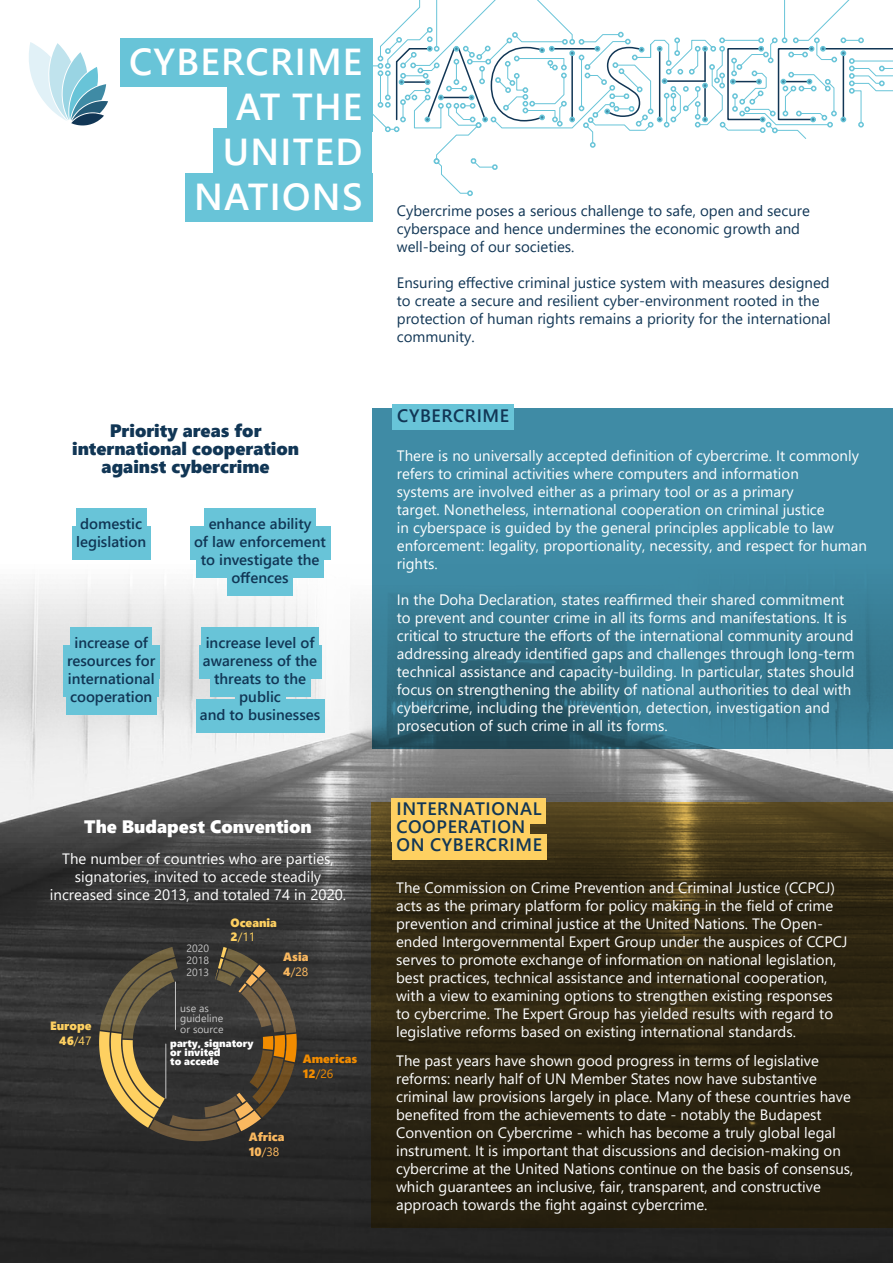
<style>
.page{position:relative;width:893px;height:1263px;background:#fff}
.page>*{position:absolute;margin:0;border:0;box-sizing:border-box;transform-origin:0 0}
.t1{font:600 37.5px "Segoe UI";letter-spacing:.035em;color:#fff}
.header_3{font:18px "Segoe UI Black";color:#113655}
.header_2{font:600 18px "Segoe UI";letter-spacing:.035em;color:#113655}
.header_3-2{font:18px "Segoe UI Black";color:#fff}
.body{font:15px/18px "Segoe UI";color:#fff}
.body-2{font:15px/18px "Segoe UI";color:#113655}
.body_box_highlight{font:600 15px "Segoe UI";color:#113655}
.t2{font:12px/14.4px "Segoe UI Black";color:#fed061}
.t3{font:12px/14.4px "Segoe UI Black";color:#fab85f}
.t4{font:12px/14.4px "Segoe UI Black";color:#f28c00}
.t5{font:10.5px/10.5px "Segoe UI";color:#c6c6c6}
.t6{font:10.5px/9px "Segoe UI Black";color:#fff}
.s1{font-family:"Segoe UI"}
</style>
<div class="page">
<img style="left:0;top:526px;width:893px;height:737px">
<svg style="left:29px;top:42px;width:79px;height:83px"></svg>
<svg style="left:372px;top:0;width:521px;height:196px"></svg>
<div style="left:120px;top:38px;width:252px;height:48px;background:#68c4d8"></div>
<div style="left:227px;top:83px;width:145px;height:48px;background:#68c4d8"></div>
<div style="left:214px;top:128px;width:158px;height:48px;background:#68c4d8"></div>
<div style="left:185px;top:173px;width:187px;height:48px;background:#68c4d8"></div>
<div style="left:76px;top:508px;width:71px;height:34px;background:#68c4d8"></div>
<div style="left:72px;top:526px;width:79px;height:34px;background:#68c4d8"></div>
<div style="left:204px;top:508px;width:112px;height:34px;background:#68c4d8"></div>
<div style="left:190px;top:526px;width:140px;height:34px;background:#68c4d8"></div>
<div style="left:196px;top:544px;width:128px;height:34px;background:#68c4d8"></div>
<div style="left:227px;top:562px;width:66px;height:34px;background:#68c4d8"></div>
<div style="left:70px;top:627px;width:82px;height:33px;background:#68c4d8"></div>
<div style="left:63px;top:645px;width:97px;height:33px;background:#68c4d8"></div>
<div style="left:63px;top:663px;width:96px;height:33px;background:#68c4d8"></div>
<div style="left:66px;top:681px;width:91px;height:33px;background:#68c4d8"></div>
<div style="left:201px;top:627px;width:118px;height:33px;background:#68c4d8"></div>
<div style="left:199px;top:645px;width:122px;height:33px;background:#68c4d8"></div>
<div style="left:210px;top:663px;width:100px;height:33px;background:#68c4d8"></div>
<div style="left:235px;top:681px;width:50px;height:33px;background:#68c4d8"></div>
<div style="left:196px;top:699px;width:129px;height:33px;background:#68c4d8"></div>
<svg style="left:371px;top:802px;width:522px;height:426px;background:#2f2712"></svg>
<div style="left:392px;top:797px;width:154px;height:26px;background:#fed061"></div>
<div style="left:392px;top:815px;width:138px;height:26px;background:#fed061"></div>
<div style="left:392px;top:833px;width:155px;height:26px;background:#fed061"></div>
<svg style="left:372px;top:408px;width:521px;height:341px;background:#397f97"></svg>
<div style="left:392px;top:404px;width:122px;height:26px;background:#68c4d8"></div>
<svg style="left:99px;top:947px;width:198px;height:194px;background:#564b38"></svg>
<p class="t1" style="left:129px;top:26px;width:235px">CYBERCRIME</p>
<p class="t1" style="left:236px;top:71px;width:128px">AT THE</p>
<p class="t1" style="left:223px;top:116px;width:141px">UNITED</p>
<p class="t1" style="left:194px;top:161px;width:170px">NATIONS</p>
<p class="header_3" style="left:110px;top:418px;width:153px">Priority areas for</p>
<p class="header_3" style="left:72px;top:436px;width:229px">international cooperation</p>
<p class="header_3" style="left:102px;top:454px;width:169px">against cybercrime</p>
<p class="body_box_highlight" style="left:80px;top:509px;width:64px">domestic</p>
<p class="body_box_highlight" style="left:76px;top:527px;width:72px">legislation</p>
<p class="body_box_highlight" style="left:75px;top:628px;width:75px">increase of</p>
<p class="body_box_highlight" style="left:67px;top:646px;width:90px">resources for</p>
<p class="body_box_highlight" style="left:68px;top:664px;width:88px">international</p>
<p class="body_box_highlight" style="left:70px;top:682px;width:84px">cooperation</p>
<p class="body_box_highlight" style="left:209px;top:509px;width:104px">enhance ability</p>
<p class="body_box_highlight" style="left:194px;top:527px;width:133px">of law enforcement</p>
<p class="body_box_highlight" style="left:201px;top:545px;width:120px">to investigate the</p>
<p class="body_box_highlight" style="left:232px;top:563px;width:59px">offences</p>
<p class="body_box_highlight" style="left:206px;top:628px;width:110px">increase level of</p>
<p class="body_box_highlight" style="left:203px;top:646px;width:116px">awareness of the</p>
<p class="body_box_highlight" style="left:214px;top:664px;width:93px">threats to the</p>
<p class="body_box_highlight" style="left:239px;top:682px;width:43px">public</p>
<p class="body_box_highlight" style="left:200px;top:700px;width:122px">and to businesses</p>
<p class="header_3-2" style="left:84px;top:814px;width:229px">The Budapest Convention</p>
<p class="body" style="left:50px;top:848px;width:298px;text-align:center">The number of countries who are parties, signatories, invited to accede steadily increased since 2013, and totaled 74 in 2020.</p>
<p class="t2" style="left:230px;top:914px;width:48px">Oceania<br>2<span class="s1">/11</span></p>
<p class="t3" style="left:283px;top:949px;width:27px">Asia<br>4<span class="s1">/28</span></p>
<p class="t5" style="left:187px;top:942px;width:24px">2020</p>
<p class="t5" style="left:187px;top:954px;width:24px">2018</p>
<p class="t5" style="left:187px;top:966px;width:24px">2013</p>
<p class="t5" style="left:180px;top:1002px;width:45px">use as guideline or source</p>
<p class="t6" style="left:170px;top:1038px;width:85px">party, signatory or invited<br>to accede</p>
<p class="t2" style="left:50px;top:1018px;width:43px;text-align:right">Europe<br>46<span class="s1">/47</span></p>
<p class="t4" style="left:303px;top:1051px;width:56px">Americas<br>12<span class="s1">/26</span></p>
<p class="t3" style="left:249px;top:1129px;width:37px">Africa<br>10<span class="s1">/38</span></p>
<p class="body-2" style="left:397px;top:200px;width:415px">Cybercrime poses a serious challenge to safe, open and secure cyberspace and hence undermines the economic growth and well-being of our societies.</p>
<p class="body-2" style="left:397px;top:272px;width:435px">Ensuring effective criminal justice system with measures designed to create a secure and resilient cyber-environment rooted in the protection of human rights remains a priority for the international community.</p>
<p class="header_2" style="left:397px;top:398px;width:114px">CYBERCRIME</p>
<p class="body" style="left:397px;top:445px;width:471px">There is no universally accepted definition of cybercrime. It commonly refers to criminal activities where computers and information<br>systems are involved either as a primary tool or as a primary<br>target. Nonetheless, international cooperation on criminal justice<br>in cyberspace is guided by the general principles applicable to law enforcement: legality, proportionality, necessity, and respect for human rights.</p>
<p class="body" style="left:397px;top:589px;width:459px">In the Doha Declaration, states reaffirmed their shared commitment to prevent and counter crime in all its forms and manifestations. It is critical to structure the efforts of the international community around addressing already identified gaps and challenges through long-term technical assistance and capacity-building. In particular, states should focus on strengthening the ability of national authorities to deal with cybercrime, including the prevention, detection, investigation and prosecution of such crime in all its forms.</p>
<p class="header_2" style="left:396px;top:792px;width:147px">INTERNATIONAL</p>
<p class="header_2" style="left:396px;top:810px;width:130px">COOPERATION</p>
<p class="header_2" style="left:396px;top:828px;width:147px">ON CYBERCRIME</p>
<p class="body" style="left:396px;top:877px;width:453px">The Commission on Crime Prevention and Criminal Justice (CCPCJ) acts as the primary platform for policy making in the field of crime prevention and criminal justice at the United Nations. The Open&shy;ended Intergovernmental Expert Group under the auspices of CCPCJ serves to promote exchange of information on national legislation, best practices, technical assistance and international cooperation, with a view to examining options to strengthen existing responses to cybercrime. The Expert Group has yielded results with regard to legislative reforms based on existing international standards.</p>
<p class="body" style="left:396px;top:1050px;width:459px">The past years have shown good progress in terms of legislative reforms: nearly half of UN Member States now have substantive criminal law provisions largely in place. Many of these countries have benefited from the achievements to date - notably the Budapest Convention on Cybercrime - which has become a truly global legal instrument. It is important that discussions and decision-making on cybercrime at the United Nations continue on the basis of consensus, which guarantees an inclusive, fair, transparent, and constructive approach towards the fight against cybercrime.</p>
</div>
